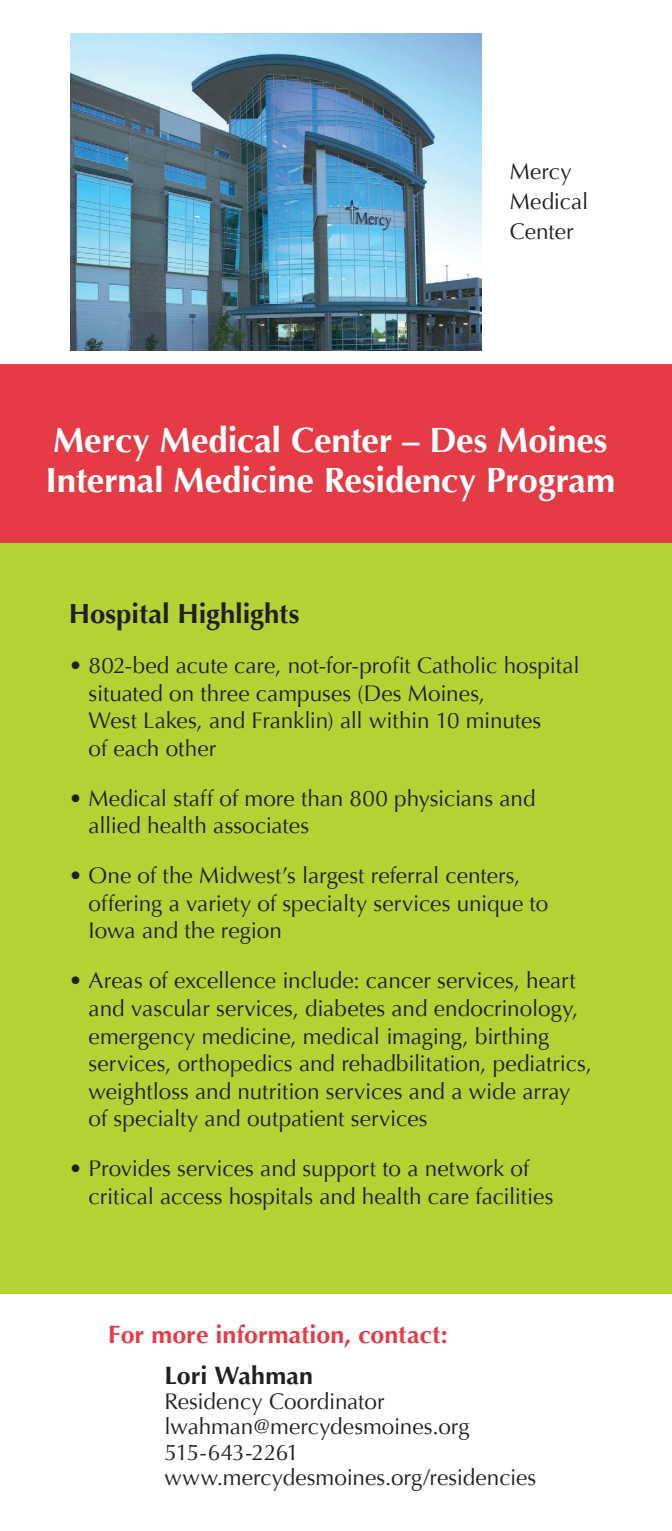
<style>
.page{position:relative;width:672px;height:1531px;background:#fff}
.page>*{position:absolute;margin:0;border:0;box-sizing:border-box;transform-origin:0 0}
.t1{font:700 35px/40px "Optima";letter-spacing:-.005em;color:#fff}
.t2{font:700 27.5px "Optima";letter-spacing:-.005em;color:#231f20}
.t3{font:700 25px "Optima";color:#e43b45}
.t4{font:700 25px "Optima";letter-spacing:.005em;color:#231f20}
.t5{font:22.5px/27.5px "Optima";color:#231f20}
</style>
<div class="page">
<div style="left:0;top:493px;width:672px;height:800px;background:#b3d234"></div>
<div style="left:0;top:364px;width:672px;height:178px;background:#e43b45"></div>
<img style="left:70px;top:34px;width:411px;height:316px">
<p class="t5" style="left:510px;top:157px;width:80px;line-height:30px">Mercy<br>Medical<br>Center</p>
<h1 class="t1" style="left:45px;top:420px;width:571px">Mercy Medical Center – Des Moines<br>Internal Medicine Residency Program</h1>
<p class="t2" style="left:69px;top:598px;width:232px">Hospital Highlights</p>
<p class="t5" style="left:89px;top:652px;width:492px;text-indent:-20px">• 802-bed acute care, not-for-profit Catholic hospital situated on three campuses (Des Moines,<br>West Lakes, and Franklin) all within 10 minutes<br>of each other</p>
<p class="t5" style="left:89px;top:784px;width:448px;text-indent:-20px">• Medical staff of more than 800 physicians and allied health associates</p>
<p class="t5" style="left:89px;top:862px;width:461px;text-indent:-20px">• One of the Midwest’s largest referral centers, offering a variety of specialty services unique to<br>Iowa and the region</p>
<p class="t5" style="left:89px;top:967px;width:504px;text-indent:-20px">• Areas of excellence include: cancer services, heart and vascular services, diabetes and endocrinology, emergency medicine, medical imaging, birthing services, orthopedics and rehadbilitation, pediatrics, weightloss and nutrition services and a wide array of specialty and outpatient services</p>
<p class="t5" style="left:89px;top:1154px;width:466px;text-indent:-20px">• Provides services and support to a network of critical access hospitals and health care facilities</p>
<p class="t3" style="left:108px;top:1320px;width:341px">For more information, contact:</p>
<p class="t4" style="left:164px;top:1361px;width:150px">Lori Wahman</p>
<p class="t5" style="left:164px;top:1389px;width:373px;line-height:25px">Residency Coordinator lwahman@mercydesmoines.org<br>515-643-2261 www.mercydesmoines.org/residencies</p>
</div>
